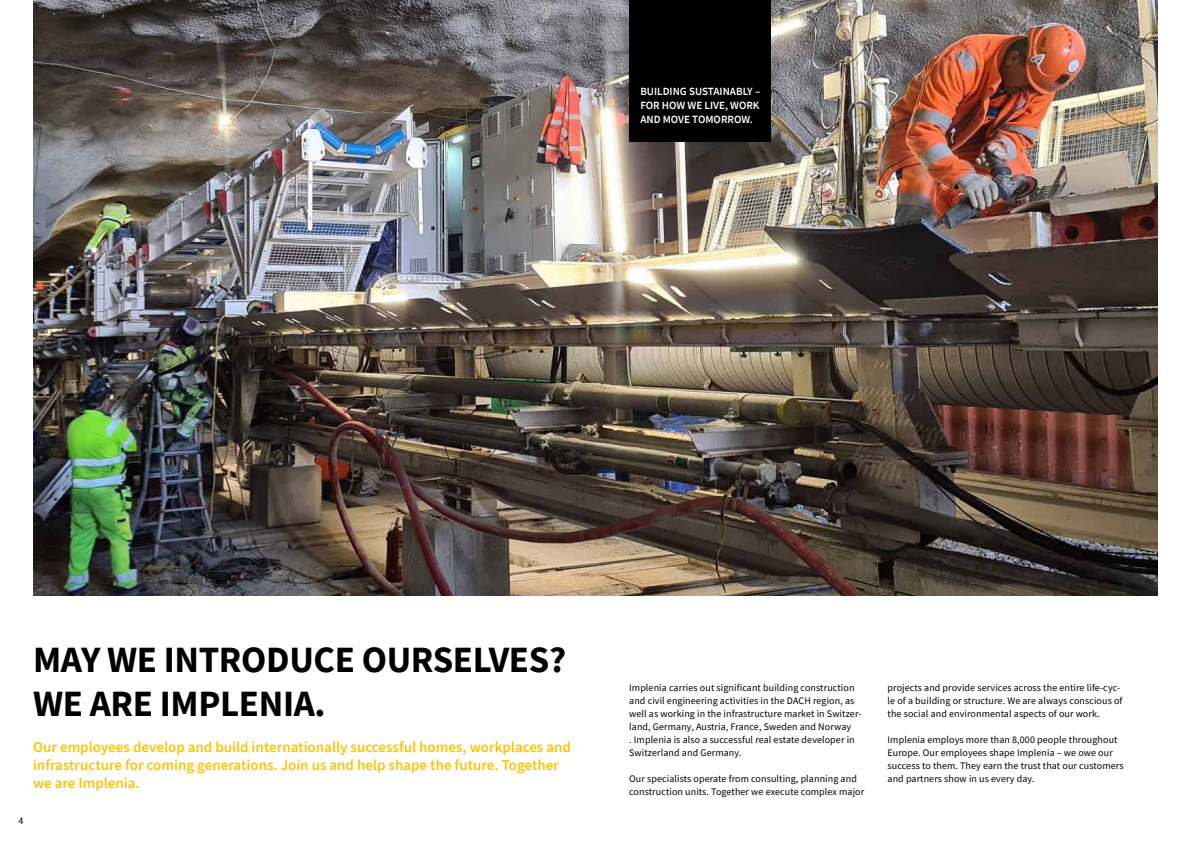
<style>
.page{position:relative;width:1191px;height:842px;background:#fff}
.page>*{position:absolute;margin:0;border:0;box-sizing:border-box;transform-origin:0 0}
.t1{font:700 37px/44px "Source Sans Pro";letter-spacing:-.01em;color:#000}
.t2{font:600 15px/18px "Source Sans Pro";color:#fdc400}
.t3{font:600 11px/14px "Source Sans Pro";color:#fff;text-align:justify}
.t4{font:10px/13px "Source Sans Pro";letter-spacing:.01em;color:#000}
</style>
<div class="page">
<img style="left:34px;top:0;width:1123px;height:595px">
<div style="left:629px;top:0;width:142px;height:142px;background:#000"></div>
<p class="t3" style="left:640px;top:84px;width:121px">BUILDING SUSTAINABLY – FOR HOW WE LIVE, WORK AND MOVE TOMORROW.</p>
<h1 class="t1" style="left:33px;top:637px;width:535px">MAY WE INTRODUCE OURSELVES?<br>WE ARE IMPLENIA.</h1>
<h2 class="t2" style="left:33px;top:738px;width:539px">Our employees develop and build internationally successful homes, workplaces and infrastructure for coming generations. Join us and help shape the future. Together we are Implenia.</h2>
<p class="t4" style="left:19px;top:814px;width:6px">4</p>
<p class="t4" style="left:629px;top:681px;width:234px">Implenia carries out significant building construction and civil engineering activities in the DACH region, as well as working in the infrastructure market in Switzer&shy;land, Germany, Austria, France, Sweden and Norway<br>. Implenia is also a successful real estate developer in Switzerland and Germany.</p>
<p class="t4" style="left:629px;top:772px;width:237px">Our specialists operate from consulting, planning and construction units. Together we execute complex major</p>
<p class="t4" style="left:887px;top:681px;width:236px">projects and provide services across the entire life-cyc&shy;le of a building or structure. We are always conscious of the social and environmental aspects of our work.</p>
<p class="t4" style="left:887px;top:733px;width:237px">Implenia employs more than 8,000 people throughout Europe. Our employees shape Implenia – we owe our success to them. They earn the trust that our customers and partners show in us every day.</p>
</div>
